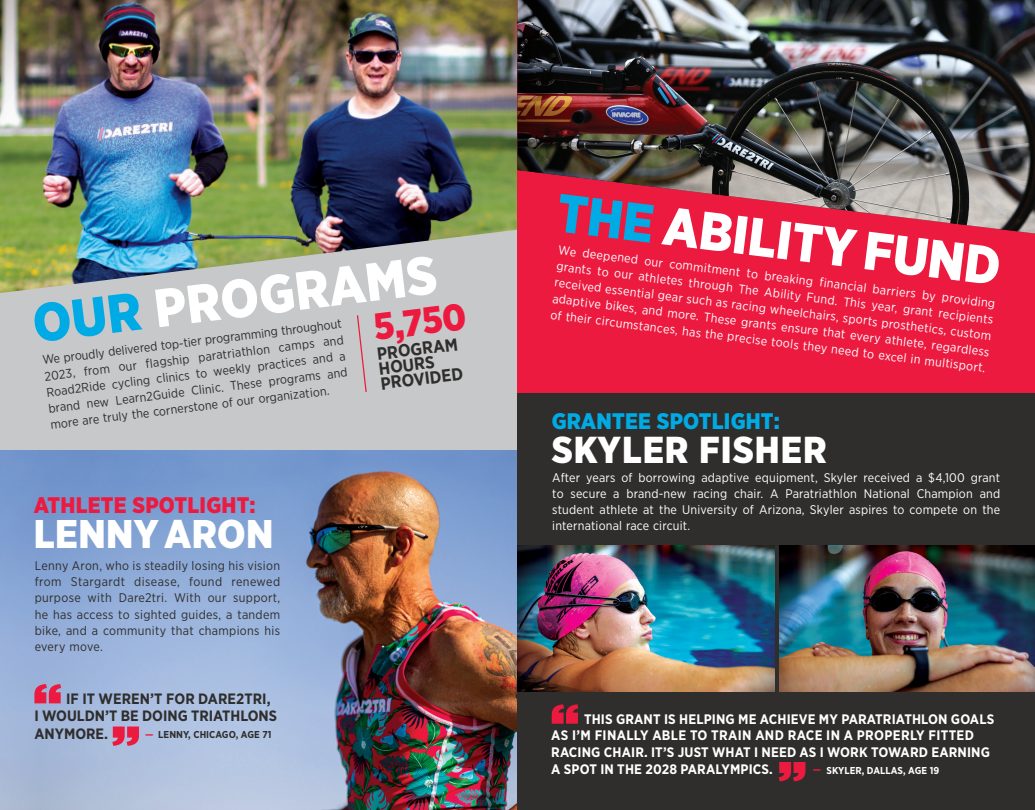
<style>
.page{position:relative;width:1035px;height:810px;background:#fff}
.page>*{position:absolute;margin:0;border:0;box-sizing:border-box;transform-origin:0 0}
.t1{font:900 53.75px "Gotham Narrow";color:#fff}
.t2{font:900 40px "Gotham Narrow";letter-spacing:.01em;color:#fff}
.t3{font:900 37.5px "Gotham Narrow";letter-spacing:.025em;color:#fff}
.t4{font:900 37.5px "Gotham Narrow";color:#ed1a40}
.t5{font:900 22.5px "Gotham Narrow";letter-spacing:.01em;color:#ed1a40}
.t6{font:900 22.5px "Gotham Narrow";letter-spacing:.01em;color:#00abe5}
.Caslon2{font:700 17.5px/15px "Gotham Narrow";color:#2f2e2d}
.t7{font:700 15px/17.5px "Gotham Narrow";color:#2f2e2d}
.t8{font:700 13.75px/16.9px "Gotham Narrow";letter-spacing:.01em;color:#fff}
.Caslon2-2{font:12.5px/16.2px "Gotham Narrow";letter-spacing:.015em;color:#fff;text-align:justify}
.Caslon2-3{font:12.5px/16.2px "Gotham Narrow";letter-spacing:.025em;color:#2f2e2d;text-align:justify}
.Caslon2-4{font:700 10px "Gotham Narrow";letter-spacing:.005em;color:#2f2e2d}
.Caslon2-5{font:700 10px "Gotham Narrow";letter-spacing:.005em;color:#fff}
.s1{color:#00abe5}
.s2{color:#ed1a40}
</style>
<div class="page">
<div style="left:0;top:0;width:518px;height:450px;background:#c7c8ca"></div>
<img style="left:0;top:0;width:518px;height:293px">
<img style="left:0;top:450px;width:518px;height:360px">
<div style="left:518px;top:0;width:517px;height:394px;background:#ed1a40"></div>
<img style="left:518px;top:0;width:517px;height:234px">
<div style="left:518px;top:394px;width:517px;height:416px;background:#2f2e2d"></div>
<img style="left:518px;top:546px;width:257px;height:146px">
<img style="left:779px;top:546px;width:256px;height:146px">
<svg style="left:356px;top:315px;width:11px;height:77px"></svg>
<svg style="left:34px;top:684px;width:27px;height:19px"></svg>
<svg style="left:112px;top:727px;width:27px;height:19px"></svg>
<svg style="left:552px;top:704px;width:26px;height:20px"></svg>
<svg style="left:779px;top:762px;width:26px;height:19px"></svg>
<p class="t1" style="left:29px;top:288px;width:408px;rotate:-7deg"><span class="s1">OUR</span> PROGRAMS</p>
<p class="t4" style="left:371px;top:303px;width:94px;rotate:-7deg">5,750</p>
<p class="Caslon2-3" style="left:42px;top:352px;width:303px;rotate:-7deg">We proudly delivered top-tier programming throughout 2023, from our flagship paratriathlon camps and Road2Ride cycling clinics to weekly practices and a brand new Learn2Guide Clinic. These programs and more are truly the cornerstone of our organization.</p>
<p class="Caslon2" style="left:376px;top:346px;width:85px;rotate:-7deg">PROGRAM<br>HOURS<br>PROVIDED</p>
<p class="t5" style="left:34px;top:490px;width:223px">ATHLETE SPOTLIGHT:</p>
<p class="t2" style="left:34px;top:507px;width:241px">LENNY ARON</p>
<p class="Caslon2-3" style="left:35px;top:557px;width:247px">Lenny Aron, who is steadily losing his vision from Stargardt disease, found renewed purpose with Dare2tri. With our support, he has access to sighted guides, a tandem bike, and a community that champions his every move.</p>
<p class="t7" style="left:34px;top:689px;width:244px;text-indent:32px">IF IT WEREN’T FOR DARE2TRI,<br>I WOULDN’T BE DOING TRIATHLONS<br>ANYMORE.</p>
<p class="Caslon2-4" style="left:145px;top:728px;width:128px"><span class="s2">—</span> LENNY, CHICAGO, AGE 71</p>
<p class="t1" style="left:562px;top:177px;width:448px;rotate:7deg"><span class="s1">THE</span> ABILITY FUND</p>
<p class="Caslon2-2" style="left:560px;top:242px;width:442px;rotate:7deg">We deepened our commitment to breaking financial barriers by providing grants to our athletes through The Ability Fund. This year, grant recipients received essential gear such as racing wheelchairs, sports prosthetics, custom adaptive bikes, and more. These grants ensure that every athlete, regardless of their circumstances, has the precise tools they need to excel in multisport.</p>
<p class="t6" style="left:552px;top:406px;width:230px">GRANTEE SPOTLIGHT:</p>
<p class="t3" style="left:552px;top:425px;width:276px">SKYLER FISHER</p>
<p class="Caslon2-2" style="left:552px;top:469px;width:449px">After years of borrowing adaptive equipment, Skyler received a $4,100 grant to secure a brand-new racing chair. A Paratriathlon National Champion and student athlete at the University of Arizona, Skyler aspires to compete on the international race circuit.</p>
<p class="t8" style="left:551px;top:710px;width:445px;text-indent:33px">THIS GRANT IS HELPING ME ACHIEVE MY PARATRIATHLON GOALS AS I’M FINALLY ABLE TO TRAIN AND RACE IN A PROPERLY FITTED RACING CHAIR. IT’S JUST WHAT I NEED AS I WORK TOWARD EARNING A SPOT IN THE 2028 PARALYMPICS.</p>
<p class="Caslon2-5" style="left:813px;top:764px;width:128px"><span class="s2">—</span> SKYLER, DALLAS, AGE 19</p>
</div>
